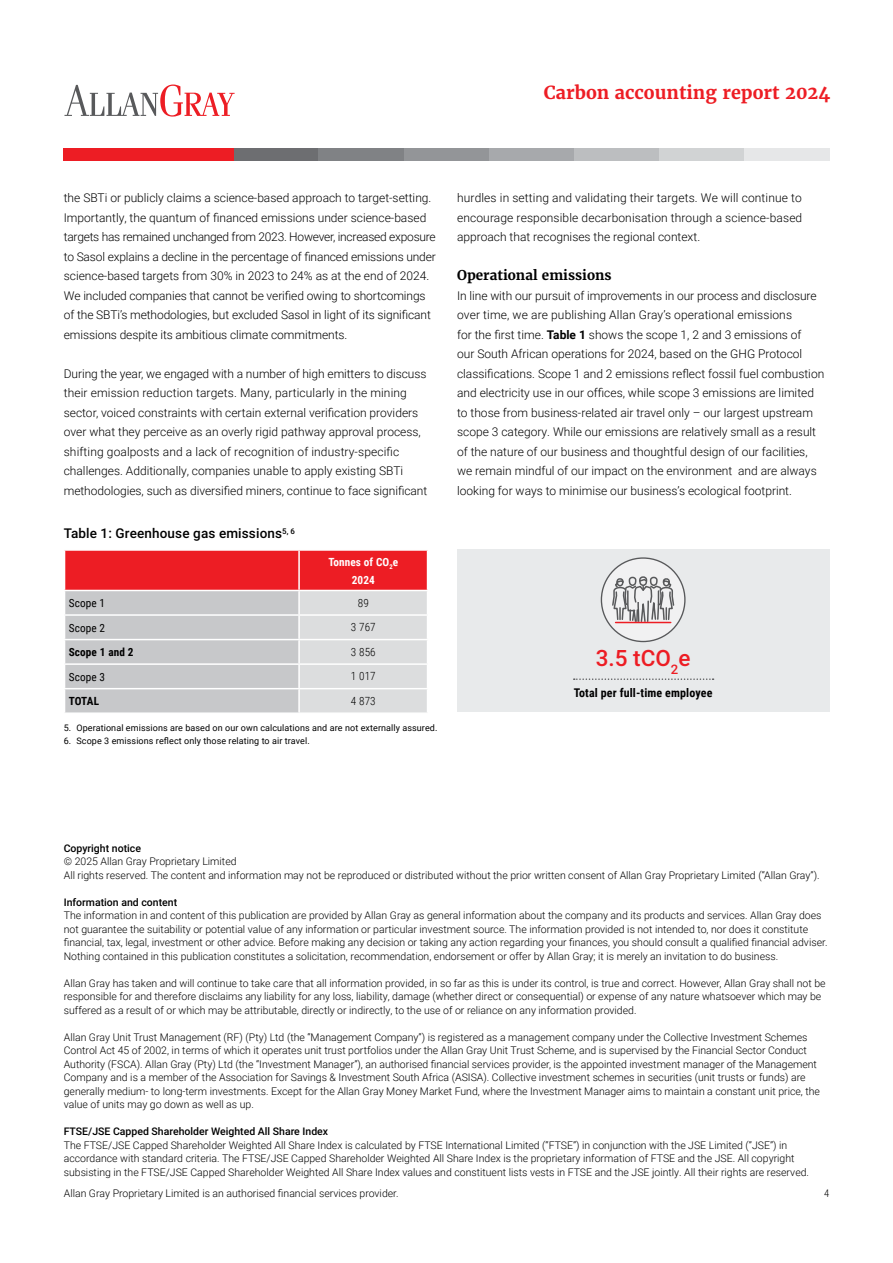
<style>
.page{position:relative;width:893px;height:1263px;background:#fff}
.page>*{position:absolute;margin:0;border:0;box-sizing:border-box;transform-origin:0 0}
.t1{font:500 22.5px "Roboto";color:#ed1d24}
.t2{font:700 18px "Merriweather";color:#ed1d24}
.t3{font:500 13.5px "Roboto";letter-spacing:.01em;color:#000}
.t4{font:700 13.5px "Merriweather";color:#000}
.t5{font:300 12px/19.5px "Roboto";color:#000}
.t6{font:700 12px "Roboto Condensed";letter-spacing:.01em;color:#000}
.t7{font:11.25px "Roboto Condensed";letter-spacing:.01em;color:#000}
.t8{font:300 11.25px "Roboto Condensed";letter-spacing:.01em;color:#000}
.t9{font:700 11.25px/17.7px "Roboto Condensed";letter-spacing:.01em;color:#fff;text-align:center}
.t10{font:700 11.25px "Roboto Condensed";letter-spacing:.01em;color:#000}
.t11{font:300 10.5px/13.5px "Roboto";color:#000}
.t12{font:500 10.5px "Roboto";color:#000}
.t13{font:300 10.5px "Roboto Condensed";color:#000}
.t14{font:9px "Roboto";letter-spacing:.01em;color:#000}
.s1{font-weight:700}
</style>
<div class="page">
<div style="left:234px;top:149px;width:85px;height:12px;background:#6d6e71"></div>
<div style="left:64px;top:149px;width:85px;height:12px;background:#ed1d24"></div>
<div style="left:319px;top:149px;width:85px;height:12px;background:#808285"></div>
<div style="left:149px;top:149px;width:85px;height:12px;background:#ed1d24"></div>
<div style="left:404px;top:149px;width:85px;height:12px;background:#939598"></div>
<div style="left:489px;top:149px;width:85px;height:12px;background:#a7a9ac"></div>
<div style="left:574px;top:149px;width:85px;height:12px;background:#bcbec0"></div>
<div style="left:659px;top:149px;width:85px;height:12px;background:#d1d3d4"></div>
<div style="left:744px;top:149px;width:85px;height:12px;background:#e6e7e8"></div>
<svg style="left:64px;top:85px;width:171px;height:32px"></svg>
<div style="left:457px;top:549px;width:372px;height:162px;background:#e8eaeb"></div>
<svg style="left:574px;top:678px;width:140px;height:2px"></svg>
<div style="left:601px;top:558px;width:84px;height:83px;background:#f1f1f2;border-radius:50%"></div>
<svg style="left:611px;top:557px;width:64px;height:66px"></svg>
<hr style="left:616px;top:622px;width:55px;height:1px;background:#ed1d24">
<svg style="left:64px;top:550px;width:364px;height:162px;background:#d9aaad"></svg>
<h2 class="t2" style="left:544px;top:81px;width:288px">Carbon accounting report 2024</h2>
<p class="t5" style="left:64px;top:188px;width:374px">the SBTi or publicly claims a science-based approach to target-setting.<br>Importantly, the quantum of financed emissions under science-based targets has remained unchanged from 2023. However, increased exposure to Sasol explains a decline in the percentage of financed emissions under science-based targets from 30% in 2023 to 24% as at the end of 2024.<br>We included companies that cannot be verified owing to shortcomings of the SBTi’s methodologies, but excluded Sasol in light of its significant emissions despite its ambitious climate commitments.</p>
<p class="t5" style="left:64px;top:363px;width:365px">During the year, we engaged with a number of high emitters to discuss their emission reduction targets. Many, particularly in the mining sector, voiced constraints with certain external verification providers over what they perceive as an overly rigid pathway approval process, shifting goalposts and a lack of recognition of industry-specific challenges. Additionally, companies unable to apply existing SBTi methodologies, such as diversified miners, continue to face significant</p>
<p class="t3" style="left:64px;top:524px;width:233px">Table 1: Greenhouse gas emissions<sup>5,</sup> <sup>6</sup></p>
<p class="t9" style="left:328px;top:552px;width:71px">Tonnes of CO<sub>2</sub>e<br>2024</p>
<p class="t7" style="left:69px;top:595px;width:38px">Scope 1</p>
<p class="t8" style="left:358px;top:595px;width:13px">89</p>
<p class="t7" style="left:69px;top:620px;width:38px">Scope 2</p>
<p class="t8" style="left:351px;top:619px;width:26px">3 767</p>
<p class="t10" style="left:69px;top:644px;width:66px">Scope 1 and 2</p>
<p class="t8" style="left:351px;top:644px;width:26px">3 856</p>
<p class="t7" style="left:69px;top:669px;width:38px">Scope 3</p>
<p class="t8" style="left:351px;top:668px;width:26px">1 017</p>
<p class="t10" style="left:69px;top:693px;width:32px">TOTAL</p>
<p class="t8" style="left:351px;top:693px;width:26px">4 873</p>
<p class="t14" style="left:64px;top:721px;width:375px">5. Operational emissions are based on our own calculations and are not externally assured.</p>
<p class="t14" style="left:64px;top:735px;width:247px">6. Scope 3 emissions reflect only those relating to air travel.</p>
<p class="t5" style="left:457px;top:188px;width:347px;text-align:justify">hurdles in setting and validating their targets. We will continue to encourage responsible decarbonisation through a science-based approach that recognises the regional context.</p>
<p class="t4" style="left:457px;top:267px;width:156px">Operational emissions</p>
<p class="t5" style="left:457px;top:285px;width:369px">In line with our pursuit of improvements in our process and disclosure over time, we are publishing Allan Gray’s operational emissions<br>for the first time. <span class="s1">Table 1</span> shows the scope 1, 2 and 3 emissions of<br>our South African operations for 2024, based on the GHG Protocol classifications. Scope 1 and 2 emissions reflect fossil fuel combustion and electricity use in our offices, while scope 3 emissions are limited to those from business-related air travel only – our largest upstream scope 3 category. While our emissions are relatively small as a result of the nature of our business and thoughtful design of our facilities, we remain mindful of our impact on the environment and are always looking for ways to minimise our business’s ecological footprint.</p>
<h1 class="t1" style="left:596px;top:642px;width:96px">3.5 tCO<sub>2</sub>e</h1>
<p class="t6" style="left:574px;top:685px;width:140px">Total per full-time employee</p>
<p class="t12" style="left:64px;top:841px;width:79px">Copyright notice</p>
<p class="t11" style="left:64px;top:854px;width:757px">© 2025 Allan Gray Proprietary Limited<br>All rights reserved. The content and information may not be reproduced or distributed without the prior written consent of Allan Gray Proprietary Limited (“Allan Gray”).</p>
<p class="t12" style="left:64px;top:895px;width:115px">Information and content</p>
<p class="t11" style="left:64px;top:908px;width:765px">The information in and content of this publication are provided by Allan Gray as general information about the company and its products and services. Allan Gray does not guarantee the suitability or potential value of any information or particular investment source. The information provided is not intended to, nor does it constitute financial, tax, legal, investment or other advice. Before making any decision or taking any action regarding your finances, you should consult a qualified financial adviser.<br>Nothing contained in this publication constitutes a solicitation, recommendation, endorsement or offer by Allan Gray; it is merely an invitation to do business.</p>
<p class="t11" style="left:64px;top:976px;width:763px">Allan Gray has taken and will continue to take care that all information provided, in so far as this is under its control, is true and correct. However, Allan Gray shall not be responsible for and therefore disclaims any liability for any loss, liability, damage (whether direct or consequential) or expense of any nature whatsoever which may be suffered as a result of or which may be attributable, directly or indirectly, to the use of or reliance on any information provided.</p>
<p class="t11" style="left:64px;top:1030px;width:758px">Allan Gray Unit Trust Management (RF) (Pty) Ltd (the “Management Company”) is registered as a management company under the Collective Investment Schemes Control Act 45 of 2002, in terms of which it operates unit trust portfolios under the Allan Gray Unit Trust Scheme, and is supervised by the Financial Sector Conduct Authority (FSCA). Allan Gray (Pty) Ltd (the “Investment Manager”), an authorised financial services provider, is the appointed investment manager of the Management Company and is a member of the Association for Savings &amp; Investment South Africa (ASISA). Collective investment schemes in securities (unit trusts or funds) are generally medium- to long-term investments. Except for the Allan Gray Money Market Fund, where the Investment Manager aims to maintain a constant unit price, the value of units may go down as well as up.</p>
<p class="t12" style="left:64px;top:1124px;width:266px">FTSE/JSE Capped Shareholder Weighted All Share Index</p>
<p class="t11" style="left:64px;top:1138px;width:747px">The FTSE/JSE Capped Shareholder Weighted All Share Index is calculated by FTSE International Limited (“FTSE”) in conjunction with the JSE Limited (”JSE”) in accordance with standard criteria. The FTSE/JSE Capped Shareholder Weighted All Share Index is the proprietary information of FTSE and the JSE. All copyright subsisting in the FTSE/JSE Capped Shareholder Weighted All Share Index values and constituent lists vests in FTSE and the JSE jointly. All their rights are reserved.</p>
<p class="t11" style="left:64px;top:1186px;width:336px">Allan Gray Proprietary Limited is an authorised financial services provider.</p>
<p class="t13" style="left:824px;top:1186px;width:7px">4</p>
</div>
